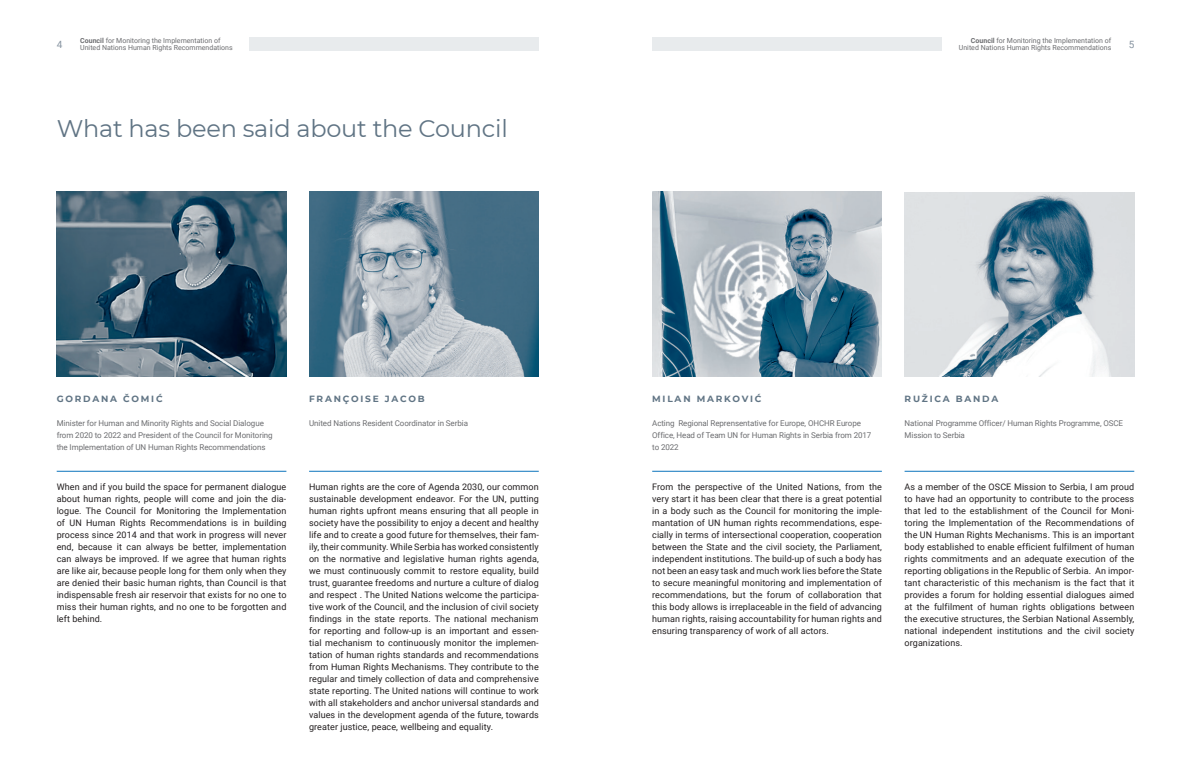
<style>
.page{position:relative;width:1191px;height:766px;background:#fff}
.page>*{position:absolute;margin:0;border:0;box-sizing:border-box;transform-origin:0 0}
.t1{font:24px "Montserrat";letter-spacing:-.01em;color:#607484}
.t2{font:10px "Roboto";color:#8693a0}
.t3{font:9px/12px "Roboto";letter-spacing:.01em;color:#231f20;text-align:justify}
.t4{font:700 9px "Montserrat";letter-spacing:.2em;color:#607484}
.t5{font:8px/12px "Roboto";letter-spacing:-.01em;color:#6c6d70}
.t6{font:7px/7px "Roboto";color:#6c6d70;text-align:right}
.s1{font-weight:700}
</style>
<div class="page">
<div style="left:249px;top:37px;width:290px;height:13px;background:#e8ebed"></div>
<div style="left:652px;top:37px;width:289px;height:13px;background:#e8ebed"></div>
<img style="left:652px;top:192px;width:230px;height:184px">
<img style="left:57px;top:192px;width:229px;height:184px">
<hr style="left:904px;top:470px;width:230px;height:1px;background:#0c74bc">
<hr style="left:652px;top:470px;width:230px;height:1px;background:#0c74bc">
<hr style="left:309px;top:470px;width:230px;height:1px;background:#0c74bc">
<hr style="left:57px;top:470px;width:229px;height:1px;background:#0c74bc">
<img style="left:904px;top:192px;width:230px;height:184px">
<img style="left:309px;top:192px;width:230px;height:184px">
<p class="t6" style="left:80px;top:37px;width:154px;text-align:left"><span class="s1">Council</span> for Monitoring the Implementation of<br>United Nations Human Rights Recommendations</p>
<p class="t6" style="left:959px;top:37px;width:154px"><span class="s1">Council</span> for Monitoring the Implementation of<br>United Nations Human Rights Recommendations</p>
<p class="t2" style="left:57px;top:37px;width:7px">4</p>
<p class="t2" style="left:1128px;top:37px;width:7px">5</p>
<h1 class="t1" style="left:57px;top:112px;width:452px">What has been said about the Council</h1>
<p class="t4" style="left:57px;top:392px;width:107px">GORDANA ČOMIĆ</p>
<p class="t5" style="left:57px;top:417px;width:217px">Minister for Human and Minority Rights and Social Dialogue from 2020 to 2022 and President of the Council for Monitoring the Implementation of UN Human Rights Recommendations</p>
<p class="t3" style="left:57px;top:480px;width:231px">When and if you build the space for permanent dialogue about human rights, people will come and join the dia&shy;logue. The Council for Monitoring the Implementation of UN Human Rights Recommendations is in building process since 2014 and that work in progress will never end, because it can always be better, implementation can always be improved. If we agree that human rights are like air, because people long for them only when they are denied their basic human rights, than Council is that indispensable fresh air reservoir that exists for no one to miss their human rights, and no one to be forgotten and left behind.</p>
<p class="t3" style="left:309px;top:480px;width:231px">Human rights are the core of Agenda 2030, our common sustainable development endeavor. For the UN, putting human rights upfront means ensuring that all people in society have the possibility to enjoy a decent and healthy life and to create a good future for themselves, their fam&shy;ily, their community. While Serbia has worked consistently on the normative and legislative human rights agenda, we must continuously commit to restore equality, build trust, guarantee freedoms and nurture a culture of dialog and respect . The United Nations welcome the participa&shy;tive work of the Council, and the inclusion of civil society findings in the state reports. The national mechanism for reporting and follow-up is an important and essen&shy;tial mechanism to continuously monitor the implemen&shy;tation of human rights standards and recommendations from Human Rights Mechanisms. They contribute to the regular and timely collection of data and comprehensive state reporting. The United nations will continue to work with all stakeholders and anchor universal standards and values in the development agenda of the future, towards greater justice, peace, wellbeing and equality.</p>
<p class="t4" style="left:309px;top:392px;width:117px">FRANÇOISE JACOB</p>
<p class="t5" style="left:309px;top:417px;width:160px">United Nations Resident Coordinator in Serbia</p>
<p class="t4" style="left:652px;top:392px;width:111px">MILAN MARKOVIĆ</p>
<p class="t5" style="left:652px;top:417px;width:221px">Acting Regional Reprensentative for Europe, OHCHR Europe<br>Office, Head of Team UN for Human Rights in Serbia from 2017 to 2022</p>
<p class="t3" style="left:652px;top:480px;width:231px">From the perspective of the United Nations, from the very start it has been clear that there is a great potential in a body such as the Council for monitoring the imple&shy;mantation of UN human rights recommendations, espe&shy;cially in terms of intersectional cooperation, cooperation between the State and the civil society, the Parliament, independent institutions. The build-up of such a body has not been an easy task and much work lies before the State to secure meaningful monitoring and implementation of recommendations, but the forum of collaboration that this body allows is irreplaceable in the field of advancing human rights, raising accountability for human rights and ensuring transparency of work of all actors.</p>
<p class="t4" style="left:904px;top:392px;width:95px">RUŽICA BANDA</p>
<p class="t5" style="left:904px;top:417px;width:220px">National Programme Officer/ Human Rights Programme, OSCE<br>Mission to Serbia</p>
<p class="t3" style="left:904px;top:480px;width:231px">As a member of the OSCE Mission to Serbia, I am proud to have had an opportunity to contribute to the process that led to the establishment of the Council for Moni&shy;toring the Implementation of the Recommendations of the UN Human Rights Mechanisms. This is an important body established to enable efficient fulfilment of human rights commitments and an adequate execution of the reporting obligations in the Republic of Serbia. An impor&shy;tant characteristic of this mechanism is the fact that it provides a forum for holding essential dialogues aimed at the fulfilment of human rights obligations between the executive structures, the Serbian National Assembly, national independent institutions and the civil society organizations.</p>
</div>
